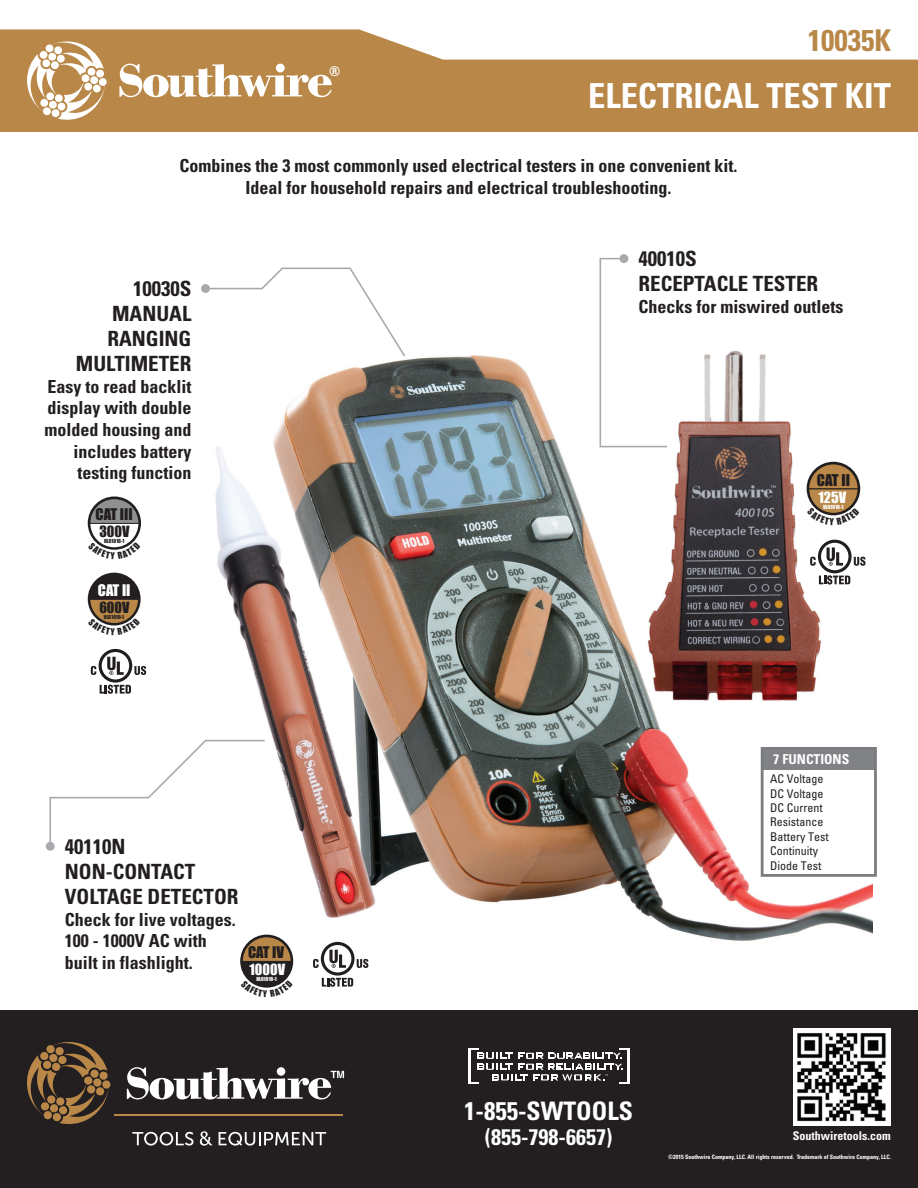
<style>
.page{position:relative;width:918px;height:1188px;background:#fff}
.page>*{position:absolute;margin:0;border:0;box-sizing:border-box;transform-origin:0 0}
.t1{font:700 condensed 34.5px "Univers";color:#fff}
.t2{font:700 condensed 30px "Univers";color:#b98747}
.t3{font:700 condensed 25.5px "Univers";color:#fff}
.t4{font:700 condensed 22.5px "Univers";color:#fff}
.t5{font:700 condensed 21px/25.2px "Univers";color:#231f20}
.t6{font:700 condensed 18px/21.6px "Univers";color:#231f20;text-align:center}
.t7{font:14.85px "Impact";color:#231f20}
.t8{font:14.85px "Impact";color:#221e1f}
.t9{font:14.7px "Impact";color:#231f20}
.t10{font:14.7px "Impact";color:#fff}
.t11{font:14.25px "Impact";color:#fdfefe}
.t12{font:14.25px "Impact";color:#231f20}
.t13{font:14.1px "Impact";color:#fff}
.t14{font:14.1px "Impact";color:#231f20}
.t15{font:700 condensed 13.65px "Univers";color:#fff}
.t16{font:700 condensed 13.5px "Univers";color:#fff}
.t17{font:condensed 12px/14.4px "Univers";color:#231f20}
.t18{font:700 condensed 12px "Univers";color:#fff}
.t19{font:700 condensed 6px "Univers";color:#fff}
.t20{font:5.1px "Impact";color:#231f20}
.t21{font:5.1px "Impact";color:#fdfefe}
.t22{font:5.1px "Impact";color:#fff}
</style>
<div class="page">
<div style="left:0;top:7px;width:918px;height:125px;background:#b98747"></div>
<svg style="left:0;top:7px;width:918px;height:53px;fill:#fff"></svg>
<div style="left:0;top:1010px;width:918px;height:178px;background:#231f20"></div>
<hr style="left:468px;top:1048px;width:3px;height:36px;background:#fff">
<hr style="left:627px;top:1048px;width:2px;height:36px;background:#fff">
<svg style="left:471px;top:1048px;width:156px;height:36px"></svg>
<div style="left:793px;top:1028px;width:98px;height:98px;background:#fff"></div>
<svg style="left:27px;top:1042px;width:84px;height:82px"></svg>
<hr style="left:115px;top:1114px;width:228px;height:2px;background:#b98747">
<svg style="left:132px;top:1132px;width:62px;height:14px"></svg>
<svg style="left:200px;top:1131px;width:13px;height:15px"></svg>
<svg style="left:219px;top:1132px;width:107px;height:14px"></svg>
<svg style="left:127px;top:1067px;width:217px;height:32px"></svg>
<svg style="left:27px;top:40px;width:80px;height:80px"></svg>
<svg style="left:119px;top:64px;width:213px;height:33px"></svg>
<img style="left:146px;top:351px;width:727px;height:616px">
<svg style="left:91px;top:649px;width:55px;height:45px"></svg>
<svg style="left:810px;top:540px;width:56px;height:45px"></svg>
<div style="left:620px;top:254px;width:8px;height:9px;background:#a7a9ac;border-radius:50%"></div>
<svg style="left:599px;top:257px;width:70px;height:191px"></svg>
<div style="left:46px;top:842px;width:9px;height:9px;background:#a7a9ac;border-radius:50%"></div>
<svg style="left:49px;top:739px;width:217px;height:105px"></svg>
<div style="left:201px;top:284px;width:9px;height:9px;background:#a7a9ac;border-radius:50%"></div>
<svg style="left:208px;top:267px;width:199px;height:91px"></svg>
<div style="left:762px;top:748px;width:112px;height:22px;background:#808285"></div>
<div style="left:761px;top:747px;width:116px;height:130px;border:3px solid #7a7c7f"></div>
<svg style="left:313px;top:942px;width:55px;height:45px"></svg>
<img style="left:797px;top:1033px;width:89px;height:88px">
<svg style="left:807px;top:464px;width:53px;height:61px"></svg>
<svg style="left:240px;top:937px;width:53px;height:51px"></svg>
<svg style="left:88px;top:575px;width:52px;height:51px"></svg>
<svg style="left:88px;top:499px;width:53px;height:51px"></svg>
<p class="t16" style="left:329px;top:63px;width:13px">®</p>
<h2 class="t2" style="left:808px;top:22px;width:85px">10035K</h2>
<h1 class="t1" style="left:588px;top:75px;width:304px">ELECTRICAL TEST KIT</h1>
<p class="t6" style="left:179px;top:155px;width:559px">Combines the 3 most commonly used electrical testers in one convenient kit.<br>Ideal for household repairs and electrical troubleshooting.</p>
<p class="t5" style="left:76px;top:275px;width:117px;text-align:right">10030S<br>MANUAL<br>RANGING<br>MULTIMETER</p>
<p class="t6" style="left:44px;top:375px;width:148px;text-align:right">Easy to read backlit display with double molded housing and includes battery testing function</p>
<p class="t7" style="left:96px;top:503px;width:39px">CAT III</p>
<p class="t12" style="left:99px;top:520px;width:32px">300V</p>
<p class="t20" style="left:104px;top:537px;width:22px">UL61010-1</p>
<p class="t10" style="left:98px;top:579px;width:34px">CAT II</p>
<p class="t14" style="left:99px;top:596px;width:32px">600V</p>
<p class="t20" style="left:104px;top:613px;width:22px">UL61010-1</p>
<p class="t5" style="left:65px;top:833px;width:175px">40110N<br>NON-CONTACT<br>VOLTAGE DETECTOR</p>
<p class="t6" style="left:65px;top:908px;width:172px;text-align:left">Check for live voltages.<br>100 - 1000V AC with built in flashlight.</p>
<p class="t9" style="left:248px;top:941px;width:38px">CAT IV</p>
<p class="t13" style="left:250px;top:959px;width:37px">1000V</p>
<p class="t22" style="left:256px;top:975px;width:22px">UL61010-1</p>
<p class="t5" style="left:639px;top:246px;width:181px">40010S<br>RECEPTACLE TESTER</p>
<p class="t6" style="left:639px;top:295px;width:206px">Checks for miswired outlets</p>
<p class="t8" style="left:817px;top:468px;width:35px">CAT II</p>
<p class="t11" style="left:818px;top:486px;width:29px">125V</p>
<p class="t21" style="left:823px;top:503px;width:22px">UL61010-1</p>
<p class="t15" style="left:773px;top:751px;width:78px">7 FUNCTIONS</p>
<p class="t17" style="left:770px;top:772px;width:60px">AC Voltage<br>DC Voltage<br>DC Current<br>Resistance<br>Battery Test<br>Continuity<br>Diode Test</p>
<h3 class="t3" style="left:464px;top:1095px;width:170px">1-855-SWTOOLS</h3>
<p class="t4" style="left:485px;top:1123px;width:129px">(855-798-6657)</p>
<p class="t18" style="left:793px;top:1128px;width:100px">Southwiretools.com</p>
<p class="t19" style="left:668px;top:1154px;width:224px">©2015 Southwire Company, LLC. All rights reserved. Trademark of Southwire Company, LLC.</p>
</div>
